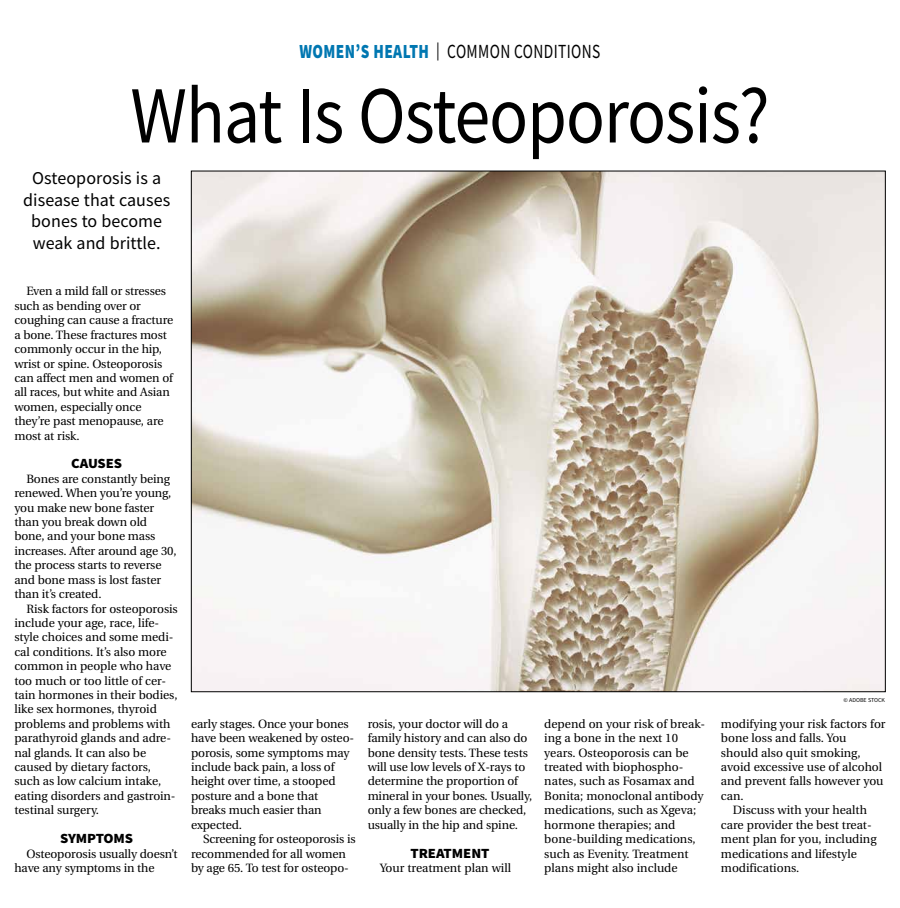
<style>
.page{position:relative;width:900px;height:908px;background:#fff}
.page>*{position:absolute;margin:0;border:0;box-sizing:border-box;transform-origin:0 0}
.t1{font:81px "Source Sans Pro";letter-spacing:-.015em;color:#000;scale:.89 1}
.t2{font:20px "Source Sans Pro";letter-spacing:.025em;color:#000;scale:.77 1}
.t3{font:18px/21.6px "Source Sans Pro";letter-spacing:.005em;color:#000;text-align:center}
.t4{font:900 14px "Source Sans Pro";letter-spacing:-.01em;color:#000;scale:1.05 1}
.t5{font:12px/14.4px "Utopia";letter-spacing:-.01em;color:#000}
.t6{font:6px "Source Sans Pro";color:#000}
.s1{font-weight:900;color:#0077b1}
.s2{font-size:18px}
</style>
<div class="page">
<img style="left:193px;top:173px;width:691px;height:516px">
<h2 class="t2" style="left:300px;top:39px;width:392px"><span class="s1">WOMEN’S HEALTH</span> <span class="s2">|</span> COMMON CONDITIONS</h2>
<h1 class="t1" style="left:130px;top:64px;width:720px">What Is Osteoporosis?</h1>
<h3 class="t3" style="left:23px;top:167px;width:149px">Osteoporosis is a disease that causes bones to become weak and brittle.</h3>
<p class="t5" style="left:14px;top:284px;width:160px;text-indent:12px">Even a mild fall or stresses such as bending over or coughing can cause a fracture a bone. These fractures most commonly occur in the hip, wrist or spine. Osteoporosis can affect men and women of all races, but white and Asian women, especially once they’re past menopause, are most at risk.</p>
<p class="t4" style="left:71px;top:454px;width:50px">CAUSES</p>
<p class="t5" style="left:14px;top:471px;width:164px;text-indent:12px">Bones are constantly being renewed. When you’re young, you make new bone faster than you break down old bone, and your bone mass increases. After around age 30, the process starts to reverse and bone mass is lost faster than it’s created.</p>
<p class="t5" style="left:14px;top:601px;width:165px;text-indent:12px">Risk factors for osteoporosis include your age, race, life&shy;style choices and some medi&shy;cal conditions. It’s also more common in people who have too much or too little of cer&shy;tain hormones in their bodies, like sex hormones, thyroid problems and problems with parathyroid glands and adre&shy;nal glands. It can also be caused by dietary factors, such as low calcium intake, eating disorders and gastroin&shy;testinal surgery.</p>
<p class="t4" style="left:60px;top:828px;width:71px">SYMPTOMS</p>
<p class="t5" style="left:14px;top:846px;width:165px;text-indent:12px">Osteoporosis usually doesn’t have any symptoms in the</p>
<p class="t5" style="left:191px;top:716px;width:165px">early stages. Once your bones have been weakened by osteo&shy;porosis, some symptoms may include back pain, a loss of height over time, a stooped posture and a bone that breaks much easier than expected.</p>
<p class="t5" style="left:191px;top:831px;width:166px;text-indent:12px">Screening for osteoporosis is recommended for all women by age 65. To test for osteopo-</p>
<p class="t5" style="left:368px;top:716px;width:166px">rosis, your doctor will do a family history and can also do bone density tests. These tests will use low levels of X-rays to determine the proportion of mineral in your bones. Usually, only a few bones are checked, usually in the hip and spine.</p>
<p class="t4" style="left:410px;top:842px;width:77px">TREATMENT</p>
<p class="t5" style="left:380px;top:860px;width:133px">Your treatment plan will</p>
<p class="t6" style="left:844px;top:696px;width:43px">© ADOBE STOCK</p>
<p class="t5" style="left:544px;top:716px;width:163px">depend on your risk of break&shy;ing a bone in the next 10 years. Osteoporosis can be treated with biophospho&shy;nates, such as Fosamax and<br>Bonita; monoclonal antibody medications, such as Xgeva; hormone therapies; and bone-building medications, such as Evenity. Treatment plans might also include</p>
<p class="t5" style="left:721px;top:716px;width:166px">modifying your risk factors for</p>
<p class="t5" style="left:721px;top:731px;width:127px">bone loss and falls. You</p>
<p class="t5" style="left:721px;top:745px;width:141px">should also quit smoking,</p>
<p class="t5" style="left:721px;top:759px;width:163px">avoid excessive use of alcohol</p>
<p class="t5" style="left:721px;top:774px;width:164px">and prevent falls however you</p>
<p class="t5" style="left:721px;top:788px;width:24px">can.</p>
<p class="t5" style="left:733px;top:803px;width:136px">Discuss with your health</p>
<p class="t5" style="left:721px;top:817px;width:152px">care provider the best treat-</p>
<p class="t5" style="left:721px;top:831px;width:157px">ment plan for you, including</p>
<p class="t5" style="left:721px;top:846px;width:137px">medications and lifestyle</p>
<p class="t5" style="left:721px;top:860px;width:80px">modifications.</p>
</div>
